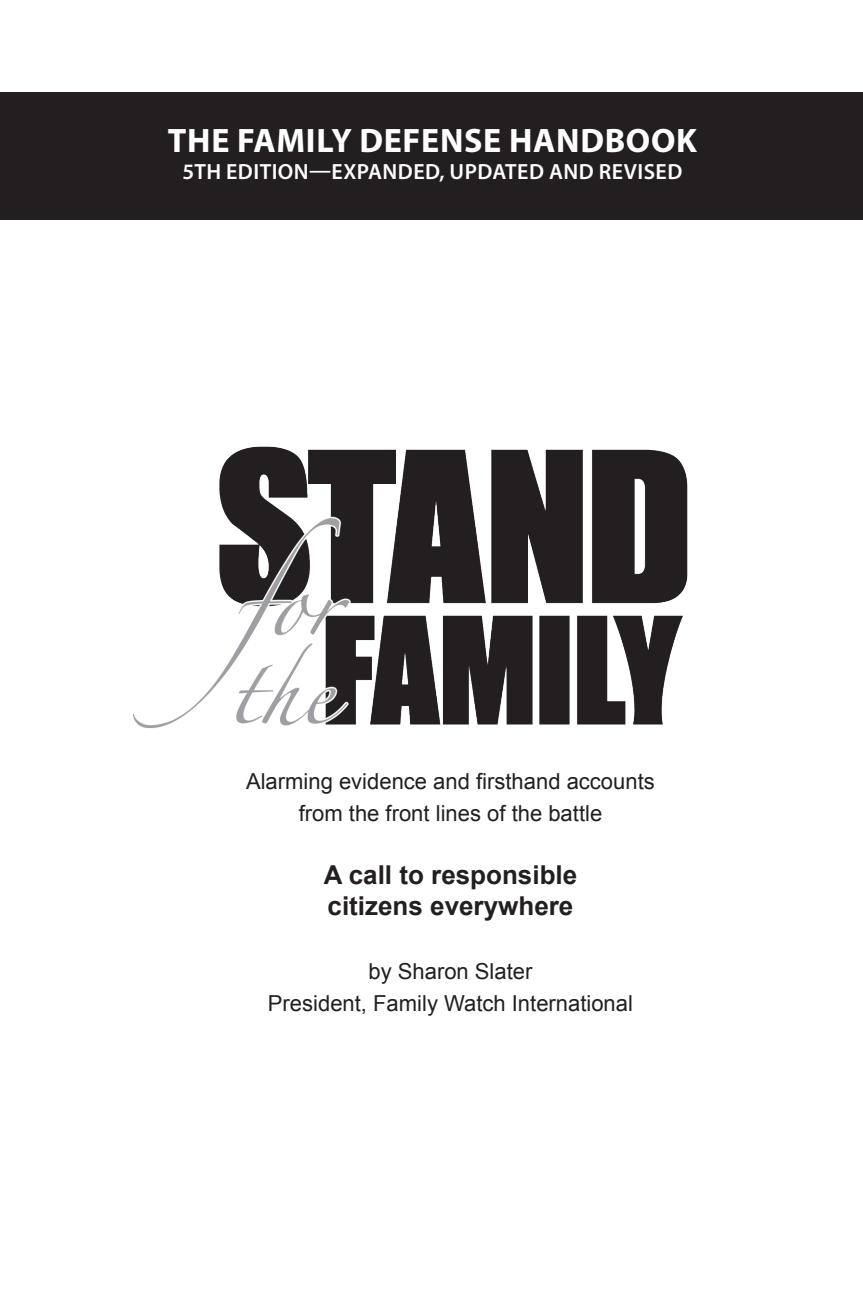
<style>
.page{position:relative;width:863px;height:1296px;background:#fff}
.page>*{position:absolute;margin:0;border:0;box-sizing:border-box;transform-origin:0 0}
.t1{font:700 34px "Myriad Pro";letter-spacing:.02em;color:#fff}
.t2{font:700 26px/31.2px "Arial";color:#231f20}
.t3{font:22px/32px "Arial";color:#231f20;text-align:center}
.t4{font:600 22px "Myriad Pro";letter-spacing:.02em;color:#fff}
</style>
<div class="page">
<div style="left:0;top:92px;width:862px;height:127px;background:#231f20"></div>
<img style="left:133px;top:446px;width:555px;height:282px">
<h1 class="t1" style="left:168px;top:118px;width:530px">THE FAMILY DEFENSE HANDBOOK</h1>
<p class="t4" style="left:182px;top:157px;width:501px">5TH EDITION—EXPANDED, UPDATED AND REVISED</p>
<p class="t3" style="left:246px;top:765px;width:410px">Alarming evidence and firsthand accounts from the front lines of the battle</p>
<p class="t2" style="left:323px;top:859px;width:255px">A call to responsible citizens everywhere</p>
<p class="t3" style="left:268px;top:955px;width:366px">by Sharon Slater<br>President, Family Watch International</p>
</div>
